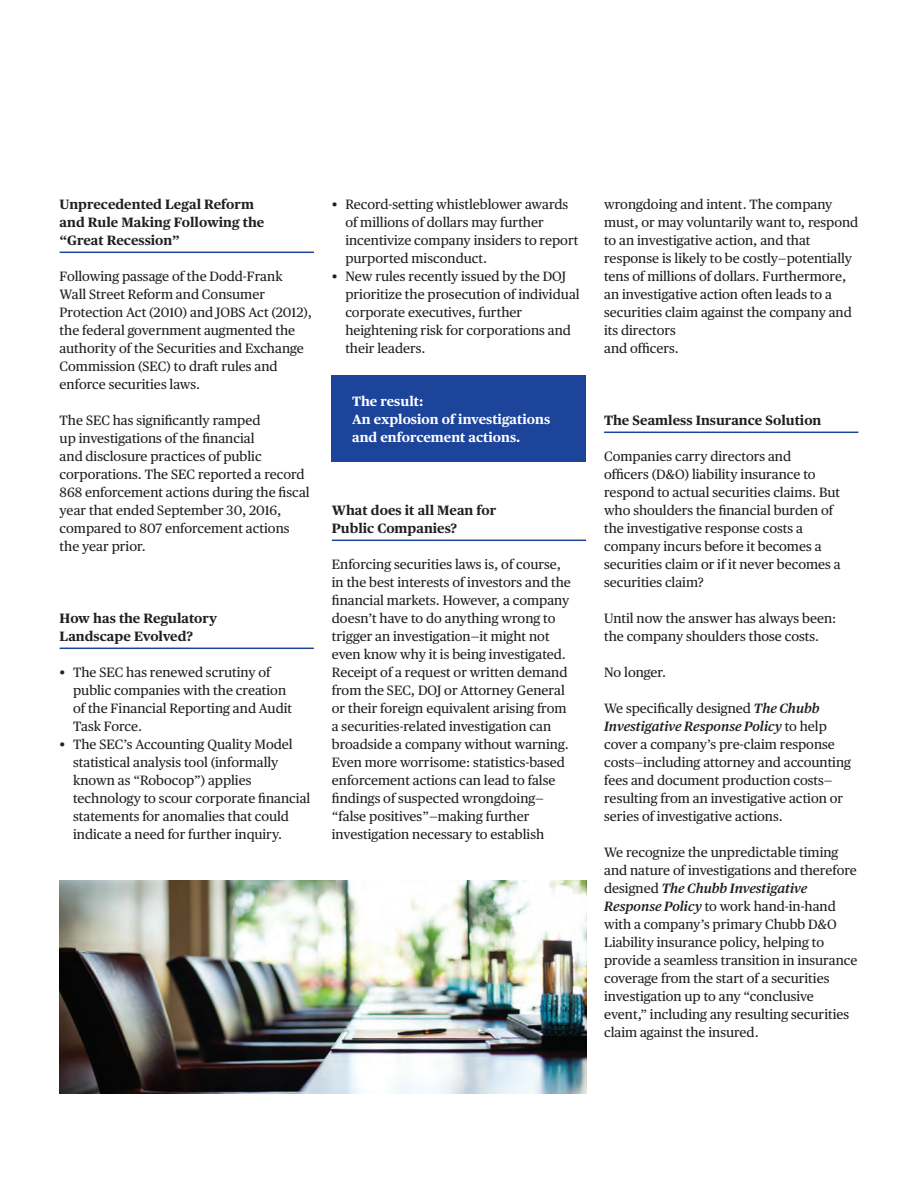
<style>
.page{position:relative;width:918px;height:1188px;background:#fff}
.page>*{position:absolute;margin:0;border:0;box-sizing:border-box;transform-origin:0 0}
.Body_Copy_Black{font:13.5px/18px "Chubb Publico Text";color:#231f20}
.Headings_Blue_Rule{font:700 13.5px/18px "Chubb Publico Text";color:#231f20}
.Body_Copy_KO_NG{font:700 13.5px/18px "Chubb Publico Text";color:#fff}
.s1{font-weight:600;font-style:italic}
</style>
<div class="page">
<img style="left:60px;top:880px;width:526px;height:214px">
<hr style="left:60px;top:252px;width:254px;height:1px;background:#1d449b">
<hr style="left:60px;top:648px;width:254px;height:1px;background:#1d449b">
<hr style="left:332px;top:540px;width:254px;height:1px;background:#1d449b">
<hr style="left:604px;top:432px;width:254px;height:1px;background:#1d449b">
<div style="left:332px;top:375px;width:254px;height:87px;background:#1d449b"></div>
<p class="Headings_Blue_Rule" style="left:60px;top:194px;width:206px">Unprecedented Legal Reform and Rule Making Following the “Great Recession”</p>
<p class="Body_Copy_Black" style="left:60px;top:266px;width:254px">Following passage of the Dodd-Frank Wall Street Reform and Consumer Protection Act (2010) and JOBS Act (2012), the federal government augmented the authority of the Securities and Exchange Commission (SEC) to draft rules and enforce securities laws.</p>
<p class="Body_Copy_Black" style="left:60px;top:410px;width:252px">The SEC has significantly ramped<br>up investigations of the financial<br>and disclosure practices of public corporations. The SEC reported a record 868 enforcement actions during the fiscal year that ended September 30, 2016, compared to 807 enforcement actions the year prior.</p>
<p class="Headings_Blue_Rule" style="left:60px;top:608px;width:159px">How has the Regulatory<br>Landscape Evolved?</p>
<p class="Body_Copy_Black" style="left:73px;top:662px;width:221px;text-indent:-14px">• The SEC has renewed scrutiny of public companies with the creation of the Financial Reporting and Audit<br>Task Force.</p>
<p class="Body_Copy_Black" style="left:73px;top:734px;width:239px;text-indent:-14px">• The SEC’s Accounting Quality Model statistical analysis tool (informally known as “Robocop”) applies technology to scour corporate financial statements for anomalies that could indicate a need for further inquiry.</p>
<p class="Body_Copy_Black" style="left:345px;top:194px;width:235px;text-indent:-14px">• Record-setting whistleblower awards of millions of dollars may further incentivize company insiders to report purported misconduct.</p>
<p class="Body_Copy_Black" style="left:345px;top:266px;width:236px;text-indent:-14px">• New rules recently issued by the DOJ prioritize the prosecution of individual corporate executives, further heightening risk for corporations and their leaders.</p>
<p class="Body_Copy_KO_NG" style="left:352px;top:391px;width:200px">The result:<br>An explosion of investigations and enforcement actions.</p>
<p class="Headings_Blue_Rule" style="left:332px;top:500px;width:166px">What does it all Mean for<br>Public Companies?</p>
<p class="Body_Copy_Black" style="left:332px;top:554px;width:240px">Enforcing securities laws is, of course, in the best interests of investors and the financial markets. However, a company doesn’t have to do anything wrong to trigger an investigation—it might not even know why it is being investigated.<br>Receipt of a request or written demand from the SEC, DOJ or Attorney General or their foreign equivalent arising from a securities-related investigation can broadside a company without warning.<br>Even more worrisome: statistics-based enforcement actions can lead to false findings of suspected wrongdoing— “false positives”—making further investigation necessary to establish</p>
<p class="Body_Copy_Black" style="left:604px;top:194px;width:256px">wrongdoing and intent. The company must, or may voluntarily want to, respond to an investigative action, and that response is likely to be costly—potentially tens of millions of dollars. Furthermore, an investigative action often leads to a securities claim against the company and its directors<br>and officers.</p>
<p class="Headings_Blue_Rule" style="left:604px;top:410px;width:219px">The Seamless Insurance Solution</p>
<p class="Body_Copy_Black" style="left:604px;top:446px;width:238px">Companies carry directors and<br>officers (D&amp;O) liability insurance to respond to actual securities claims. But who shoulders the financial burden of the investigative response costs a company incurs before it becomes a securities claim or if it never becomes a securities claim?</p>
<p class="Body_Copy_Black" style="left:604px;top:608px;width:234px">Until now the answer has always been: the company shoulders those costs.</p>
<p class="Body_Copy_Black" style="left:604px;top:662px;width:64px">No longer.</p>
<p class="Body_Copy_Black" style="left:604px;top:698px;width:248px">We specifically designed <span class="s1">The Chubb Investigative Response Policy</span> to help cover a company’s pre-claim response costs—including attorney and accounting fees and document production costs— resulting from an investigative action or series of investigative actions.</p>
<p class="Body_Copy_Black" style="left:604px;top:842px;width:255px">We recognize the unpredictable timing and nature of investigations and therefore designed <span class="s1">The Chubb Investigative Response Policy</span> to work hand-in-hand with a company’s primary Chubb D&amp;O Liability insurance policy, helping to provide a seamless transition in insurance coverage from the start of a securities investigation up to any “conclusive event,” including any resulting securities claim against the insured.</p>
</div>
